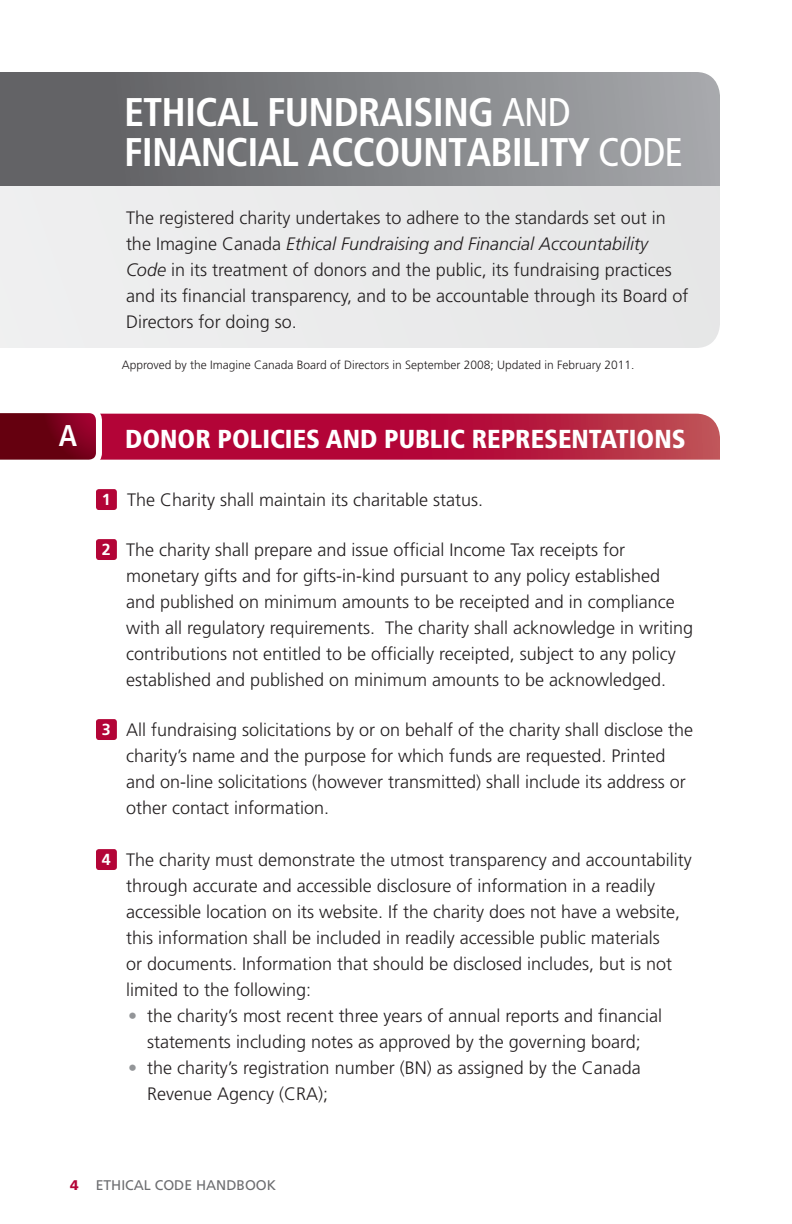
<style>
.page{position:relative;width:792px;height:1224px;background:#fff}
.page>*{position:absolute;margin:0;border:0;box-sizing:border-box;transform-origin:0 0}
.t1{font:700 condensed 40px/39.8px "Frutiger";letter-spacing:-.02em;color:#fff}
.t2{font:700 condensed 30px "Frutiger";color:#fff}
.t3{font:900 condensed 26px "Frutiger";color:#fff}
.t4{font:300 18px/26px "Frutiger";color:#231f20}
.t5{font:700 16px "Frutiger";color:#fff}
.t6{font:14px "Frutiger";color:#6c6d70}
.t7{font:300 12px "Frutiger";color:#231f20}
.s1{font-weight:400}
.s2{font-style:italic}
.s3{color:#939598}
</style>
<div class="page">
<div style="left:0;top:186px;width:720px;height:162px;background:#eaebeb"></div>
<div style="left:96px;top:489px;width:21px;height:21px;background:#b30437;border-radius:3px"></div>
<div style="left:96px;top:539px;width:21px;height:21px;background:#b30437;border-radius:3px"></div>
<div style="left:96px;top:719px;width:21px;height:21px;background:#b30437;border-radius:3px"></div>
<div style="left:96px;top:849px;width:21px;height:21px;background:#b30437;border-radius:3px"></div>
<svg style="left:0;top:72px;width:720px;height:114px;background:#7e8083"></svg>
<svg style="left:0;top:413px;width:720px;height:47px;background:#ae193d"></svg>
<p class="t2" style="left:59px;top:418px;width:20px">A</p>
<p class="t1" style="left:124px;top:92px;width:561px">ETHICAL FUNDRAISING <span class="s1">AND<br></span>FINANCIAL ACCOUNTABILITY <span class="s1">CODE</span></p>
<p class="t4" style="left:126px;top:205px;width:564px">The registered charity undertakes to adhere to the standards set out in the Imagine Canada <span class="s2">Ethical Fundraising and Financial Accountability Code</span> in its treatment of donors and the public, its fundraising practices and its financial transparency, and to be accountable through its Board of Directors for doing so.</p>
<p class="t7" style="left:122px;top:358px;width:514px">Approved by the Imagine Canada Board of Directors in September 2008; Updated in February 2011.</p>
<p class="t3" style="left:125px;top:423px;width:562px">DONOR POLICIES AND PUBLIC REPRESENTATIONS</p>
<p class="t5" style="left:102px;top:490px;width:10px">1</p>
<p class="t4" style="left:127px;top:487px;width:358px">The Charity shall maintain its charitable status.</p>
<p class="t5" style="left:102px;top:540px;width:10px">2</p>
<p class="t4" style="left:126px;top:537px;width:569px">The charity shall prepare and issue official Income Tax receipts for monetary gifts and for gifts-in-kind pursuant to any policy established and published on minimum amounts to be receipted and in compliance with all regulatory requirements. The charity shall acknowledge in writing contributions not entitled to be officially receipted, subject to any policy established and published on minimum amounts to be acknowledged.</p>
<p class="t5" style="left:102px;top:720px;width:10px">3</p>
<p class="t4" style="left:126px;top:717px;width:569px">All fundraising solicitations by or on behalf of the charity shall disclose the charity’s name and the purpose for which funds are requested. Printed and on-line solicitations (however transmitted) shall include its address or other contact information.</p>
<p class="t5" style="left:102px;top:850px;width:10px">4</p>
<p class="t4" style="left:126px;top:847px;width:567px">The charity must demonstrate the utmost transparency and accountability through accurate and accessible disclosure of information in a readily accessible location on its website. If the charity does not have a website, this information shall be included in readily accessible public materials<br>or documents. Information that should be disclosed includes, but is not limited to the following:</p>
<p class="t4" style="left:128px;top:1003px;width:536px;text-align:center"><span class="s3">•</span> the charity’s most recent three years of annual reports and financial statements including notes as approved by the governing board;</p>
<p class="t4" style="left:147px;top:1055px;width:495px;text-indent:-19px"><span class="s3">•</span> the charity’s registration number (BN) as assigned by the Canada<br>Revenue Agency (CRA);</p>
<p class="t6" style="left:96px;top:1177px;width:182px">ETHICAL CODE HANDBOOK</p>
</div>
